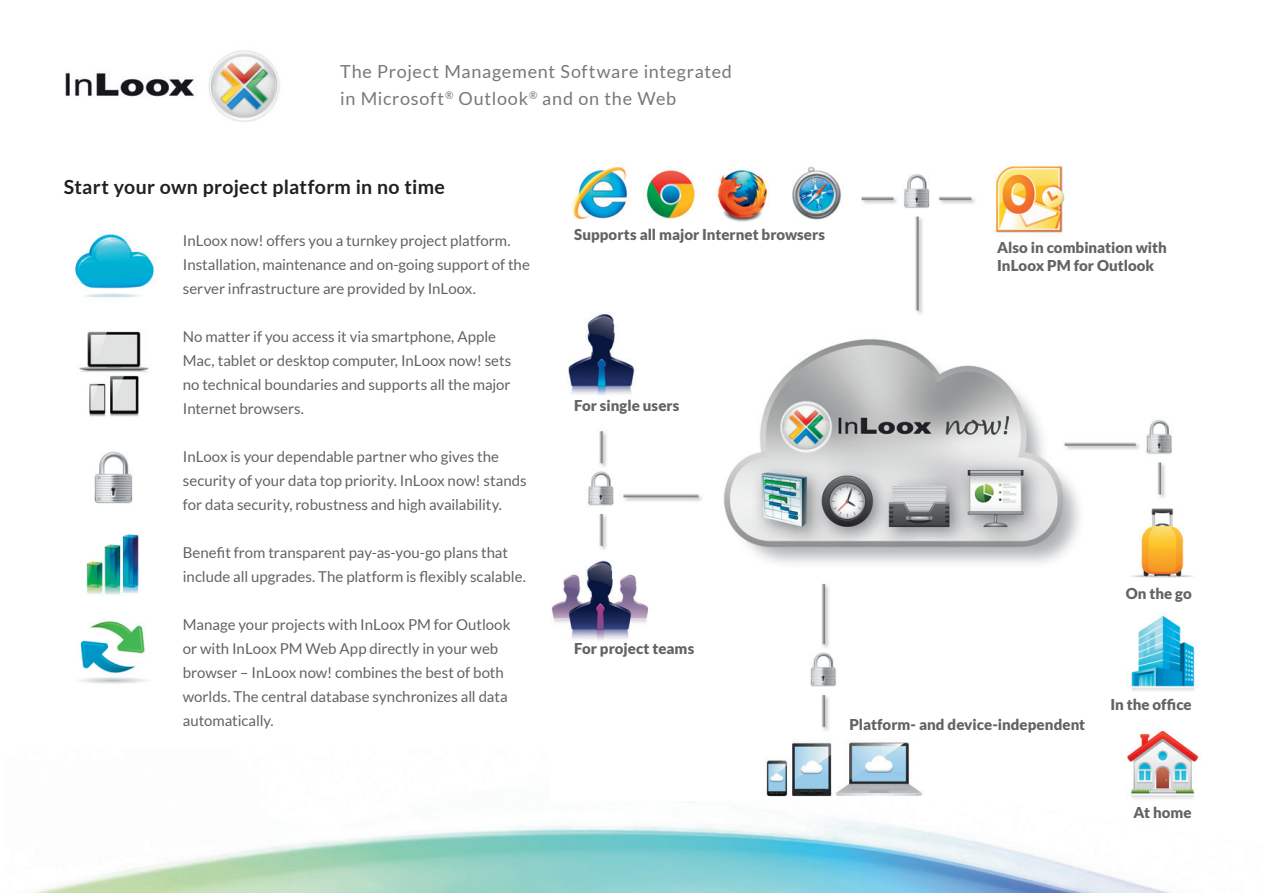
<style>
.page{position:relative;width:1263px;height:893px;background:#fff}
.page>*{position:absolute;margin:0;border:0;box-sizing:border-box;transform-origin:0 0}
.t1{font:700 19.5px "Lato";letter-spacing:.015em;color:#231f20}
.t2{font:18px/27px "Lato";letter-spacing:.04em;color:#76787b}
.t3{font:15px/24px "Lato";color:#636366}
.t4{font:900 15px/18px "Lato";color:#636366}
</style>
<div class="page">
<img style="left:32px;top:818px;width:1139px;height:75px">
<img style="left:65px;top:50px;width:215px;height:72px">
<img style="left:75px;top:234px;width:79px;height:64px">
<img style="left:94px;top:451px;width:39px;height:53px">
<img style="left:86px;top:534px;width:53px;height:62px">
<img style="left:79px;top:621px;width:67px;height:63px">
<img style="left:79px;top:331px;width:70px;height:86px">
<img style="left:551px;top:166px;width:649px;height:633px">
<p class="t2" style="left:340px;top:58px;width:393px">The Project Management Software integrated in Microsoft<sup>®</sup> Outlook<sup>®</sup> and on the Web</p>
<h1 class="t1" style="left:64px;top:176px;width:383px">Start your own project platform in no time</h1>
<p class="t3" style="left:183px;top:228px;width:349px">InLoox now! offers you a turnkey project platform.<br>Installation, maintenance and on-going support of the server infrastructure are provided by InLoox.</p>
<p class="t3" style="left:183px;top:324px;width:330px">No matter if you access it via smartphone, Apple Mac, tablet or desktop computer, InLoox now! sets no technical boundaries and supports all the major Internet browsers.</p>
<p class="t3" style="left:183px;top:444px;width:345px">InLoox is your dependable partner who gives the security of your data top priority. InLoox now! stands for data security, robustness and high availability.</p>
<p class="t3" style="left:183px;top:540px;width:344px">Benefit from transparent pay-as-you-go plans that include all upgrades. The platform is flexibly scalable.</p>
<p class="t3" style="left:183px;top:612px;width:329px">Manage your projects with InLoox PM for Outlook or with InLoox PM Web App directly in your web browser – InLoox now! combines the best of both worlds. The central database synchronizes all data automatically.</p>
<p class="t4" style="left:574px;top:226px;width:252px">Supports all major Internet browsers</p>
<p class="t4" style="left:574px;top:396px;width:107px">For single users</p>
<p class="t4" style="left:997px;top:238px;width:171px">Also in combination with<br>InLoox PM for Outlook</p>
<p class="t4" style="left:574px;top:639px;width:122px">For project teams</p>
<p class="t4" style="left:1126px;top:584px;width:68px">On the go</p>
<p class="t4" style="left:849px;top:715px;width:237px">Platform- and device-independent</p>
<p class="t4" style="left:1110px;top:696px;width:83px">In the office</p>
<p class="t4" style="left:1133px;top:803px;width:60px">At home</p>
</div>
